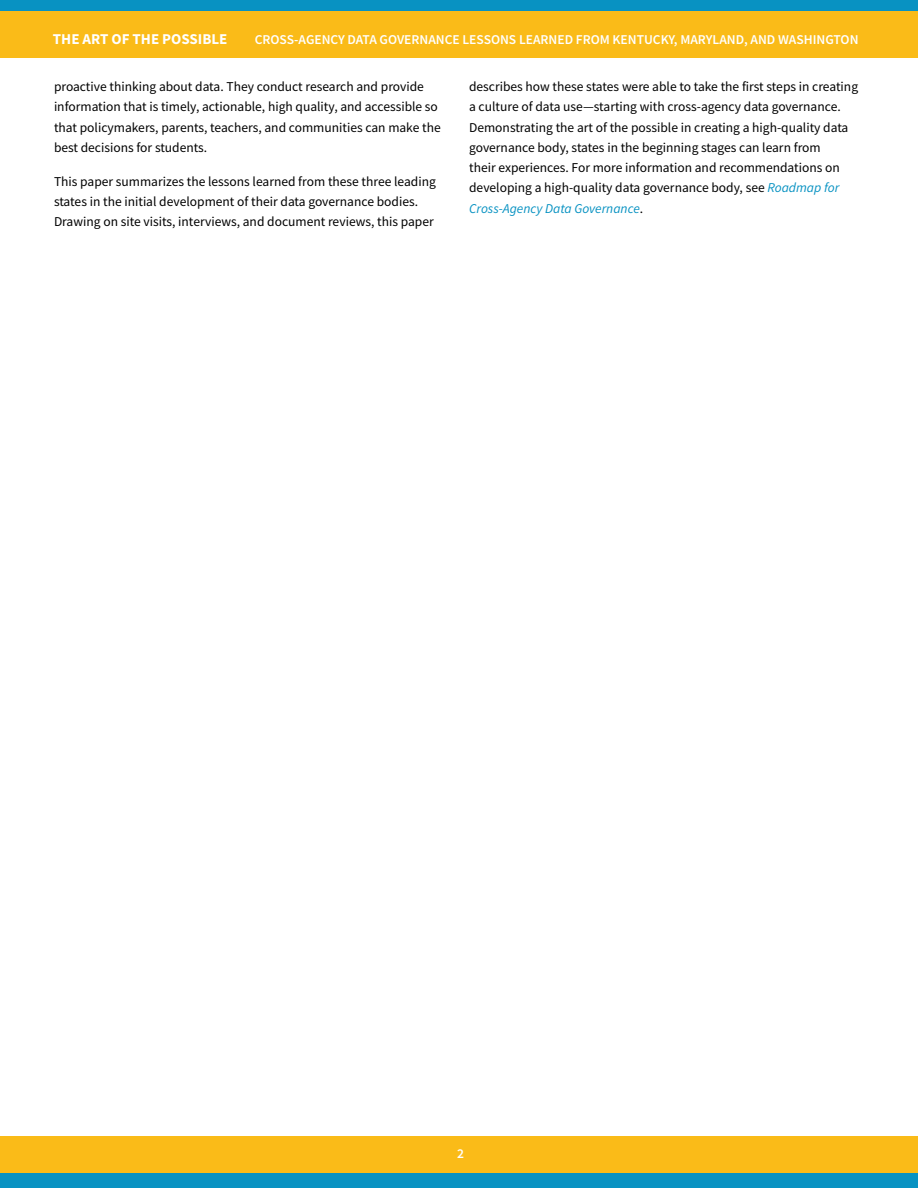
<style>
.page{position:relative;width:918px;height:1188px;background:#fff}
.page>*{position:absolute;margin:0;border:0;box-sizing:border-box;transform-origin:0 0}
.t1{font:700 15px "Source Sans Pro";color:#fff}
.body{font:13.5px/20.2px "Source Sans Pro";color:#000}
.t2{font:600 13.5px "Source Sans Pro";color:#fff}
.s1{font-style:italic;color:#0892c2}
</style>
<div class="page">
<div style="left:0;top:0;width:918px;height:58px;background:#fabb18"></div>
<div style="left:0;top:0;width:918px;height:11px;background:#0892c2"></div>
<div style="left:0;top:1137px;width:918px;height:47px;background:#fabb18"></div>
<div style="left:0;top:1174px;width:918px;height:14px;background:#0892c2"></div>
<p class="t1" style="left:53px;top:29px;width:176px">THE ART OF THE POSSIBLE</p>
<p class="t2" style="left:255px;top:31px;width:605px">CROSS-AGENCY DATA GOVERNANCE LESSONS LEARNED FROM KENTUCKY, MARYLAND, AND WASHINGTON</p>
<p class="body" style="left:54px;top:76px;width:388px">proactive thinking about data. They conduct research and provide information that is timely, actionable, high quality, and accessible so that policymakers, parents, teachers, and communities can make the best decisions for students.</p>
<p class="body" style="left:54px;top:171px;width:383px">This paper summarizes the lessons learned from these three leading states in the initial development of their data governance bodies.<br>Drawing on site visits, interviews, and document reviews, this paper</p>
<p class="body" style="left:469px;top:76px;width:391px">describes how these states were able to take the first steps in creating a culture of data use—starting with cross-agency data governance.<br>Demonstrating the art of the possible in creating a high-quality data governance body, states in the beginning stages can learn from<br>their experiences. For more information and recommendations on developing a high-quality data governance body, see <span class="s1">Roadmap for Cross-Agency Data Governance</span>.</p>
<p class="t2" style="left:457px;top:1145px;width:8px">2</p>
</div>
